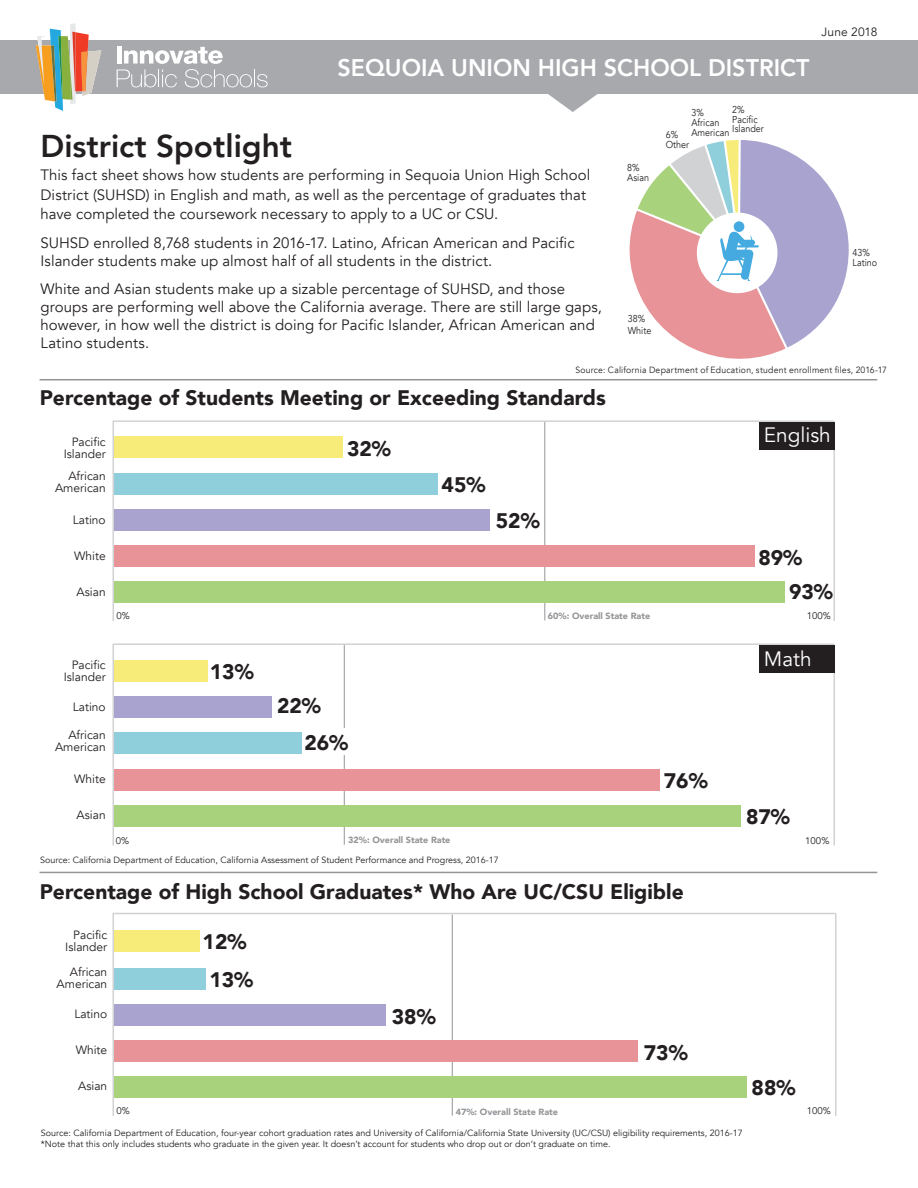
<style>
.page{position:relative;width:918px;height:1188px;background:#fff}
.page>*{position:absolute;margin:0;border:0;box-sizing:border-box;transform-origin:0 0}
.t1{font:800 31.5px "Avenir";color:#231f20}
.t2{font:800 24px "Avenir";color:#fff}
.t3{font:900 21px "Avenir";color:#231f20}
.t4{font:20.85px "Avenir";color:#fff}
.t5{font:15px/18px "Avenir";letter-spacing:.005em;color:#231f20}
.t6{font:12px/12px "Avenir";color:#231f20;text-align:right}
.t7{font:300 11.7px "Helvetica Neue LT Std";color:#231f20}
.t8{font:10.05px/10.1px "Avenir";color:#231f20;scale:.9 1}
.t9{font:9.6px "Avenir";color:#231f20}
.t10{font:9px/10.8px "Avenir";color:#231f20}
.t11{font:9px "Avenir";letter-spacing:.025em;color:#231f20;scale:.96 1}
.t12{font:900 9px "Avenir";color:#939598}
</style>
<div class="page">
<div style="left:0;top:41px;width:918px;height:53px;background:#a8a9ad"></div>
<div style="left:117px;top:46px;width:5px;height:18px;background:#fff"></div>
<svg style="left:117px;top:47px;width:151px;height:41px"></svg>
<svg style="left:36px;top:23px;width:65px;height:88px"></svg>
<svg style="left:548px;top:94px;width:49px;height:18px"></svg>
<svg style="left:629px;top:140px;width:220px;height:219px"></svg>
<hr style="left:40px;top:872px;width:837px;height:1px;background:#939598">
<hr style="left:40px;top:379px;width:837px;height:1px;background:#939598">
<svg style="left:112px;top:643px;width:723px;height:203px"></svg>
<svg style="left:112px;top:912px;width:725px;height:204px"></svg>
<svg style="left:112px;top:420px;width:723px;height:201px"></svg>
<div style="left:395px;top:668px;width:14px;height:13px;background:#fff"></div>
<h2 class="t2" style="left:337px;top:49px;width:474px">SEQUOIA UNION HIGH SCHOOL DISTRICT</h2>
<h1 class="t1" style="left:40px;top:121px;width:253px">District Spotlight</h1>
<p class="t5" style="left:40px;top:166px;width:551px;line-height:19.5px">This fact sheet shows how students are performing in Sequoia Union High School<br>District (SUHSD) in English and math, as well as the percentage of graduates that have completed the coursework necessary to apply to a UC or CSU.</p>
<p class="t5" style="left:40px;top:234px;width:536px">SUHSD enrolled 8,768 students in 2016-17. Latino, African American and Pacific<br>Islander students make up almost half of all students in the district.</p>
<p class="t5" style="left:40px;top:280px;width:563px">White and Asian students make up a sizable percentage of SUHSD, and those groups are performing well above the California average. There are still large gaps, however, in how well the district is doing for Pacific Islander, African American and Latino students.</p>
<p class="t7" style="left:87px;top:260px;width:32px">Latino</p>
<p class="t7" style="left:152px;top:260px;width:87px">African American</p>
<p class="t7" style="left:255px;top:260px;width:77px">Pacific Islander</p>
<p class="t7" style="left:366px;top:260px;width:29px">Asian</p>
<p class="t7" style="left:439px;top:260px;width:30px">White</p>
<p class="t8" style="left:627px;top:162px;width:26px">8%<br>Asian</p>
<p class="t8" style="left:691px;top:108px;width:44px">3%<br>African<br>American</p>
<p class="t8" style="left:732px;top:104px;width:36px">2%<br>Pacific<br>Islander</p>
<p class="t8" style="left:666px;top:130px;width:28px">6%<br>Other</p>
<p class="t8" style="left:628px;top:313px;width:28px;line-height:11.4px">38%<br>White</p>
<p class="t6" style="left:822px;top:26px;width:57px">June 2018</p>
<p class="t8" style="left:853px;top:248px;width:29px">43%<br>Latino</p>
<p class="t11" style="left:575px;top:364px;width:326px">Source: California Department of Education, student enrollment files, 2016-17</p>
<h3 class="t3" style="left:40px;top:379px;width:568px">Percentage of Students Meeting or Exceeding Standards</h3>
<h3 class="t4" style="left:764px;top:423px;width:68px">English</h3>
<p class="t6" style="left:64px;top:436px;width:44px">Pacific<br>Islander</p>
<p class="t6" style="left:55px;top:470px;width:52px">African<br>American</p>
<p class="t6" style="left:73px;top:514px;width:34px">Latino</p>
<p class="t6" style="left:74px;top:550px;width:33px">White</p>
<p class="t6" style="left:77px;top:586px;width:31px">Asian</p>
<h3 class="t3" style="left:789px;top:574px;width:45px">93%</h3>
<p class="t9" style="left:116px;top:610px;width:15px">0%</p>
<p class="t9" style="left:807px;top:610px;width:26px">100%</p>
<h3 class="t3" style="left:347px;top:430px;width:45px">32%</h3>
<h3 class="t3" style="left:442px;top:466px;width:45px">45%</h3>
<h3 class="t3" style="left:496px;top:503px;width:45px">52%</h3>
<h3 class="t3" style="left:758px;top:540px;width:45px">89%</h3>
<p class="t12" style="left:548px;top:609px;width:104px">60%: Overall State Rate</p>
<p class="t6" style="left:64px;top:659px;width:44px">Pacific<br>Islander</p>
<p class="t6" style="left:73px;top:701px;width:34px">Latino</p>
<p class="t6" style="left:55px;top:729px;width:52px">African<br>American</p>
<p class="t6" style="left:74px;top:773px;width:33px">White</p>
<p class="t6" style="left:77px;top:809px;width:31px">Asian</p>
<h3 class="t3" style="left:210px;top:653px;width:45px">13%</h3>
<h3 class="t3" style="left:277px;top:688px;width:45px">22%</h3>
<h3 class="t3" style="left:304px;top:725px;width:45px">26%</h3>
<h3 class="t4" style="left:764px;top:647px;width:49px">Math</h3>
<h3 class="t3" style="left:664px;top:762px;width:45px">76%</h3>
<h3 class="t3" style="left:746px;top:799px;width:45px">87%</h3>
<p class="t12" style="left:348px;top:832px;width:104px">32%: Overall State Rate</p>
<p class="t9" style="left:116px;top:835px;width:15px">0%</p>
<p class="t9" style="left:805px;top:835px;width:26px">100%</p>
<p class="t10" style="left:40px;top:854px;width:460px">Source: California Department of Education, California Assessment of Student Performance and Progress, 2016-17</p>
<h3 class="t3" style="left:40px;top:873px;width:645px">Percentage of High School Graduates* Who Are UC/CSU Eligible</h3>
<h3 class="t3" style="left:203px;top:924px;width:45px">12%</h3>
<p class="t6" style="left:65px;top:929px;width:44px">Pacific<br>Islander</p>
<p class="t6" style="left:57px;top:967px;width:52px">African<br>American</p>
<p class="t6" style="left:74px;top:1009px;width:34px">Latino</p>
<p class="t6" style="left:76px;top:1045px;width:33px">White</p>
<p class="t6" style="left:78px;top:1081px;width:31px">Asian</p>
<h3 class="t3" style="left:752px;top:1070px;width:45px">88%</h3>
<p class="t9" style="left:116px;top:1105px;width:15px">0%</p>
<p class="t9" style="left:807px;top:1105px;width:26px">100%</p>
<h3 class="t3" style="left:209px;top:961px;width:45px">13%</h3>
<h3 class="t3" style="left:392px;top:999px;width:45px">38%</h3>
<h3 class="t3" style="left:644px;top:1035px;width:45px">73%</h3>
<p class="t12" style="left:456px;top:1104px;width:104px">47%: Overall State Rate</p>
<p class="t10" style="left:41px;top:1128px;width:703px">Source: California Department of Education, four-year cohort graduation rates and University of California/California State University (UC/CSU) eligibility requirements, 2016-17 *Note that this only includes students who graduate in the given year. It doesn’t account for students who drop out or don’t graduate on time.</p>
</div>
